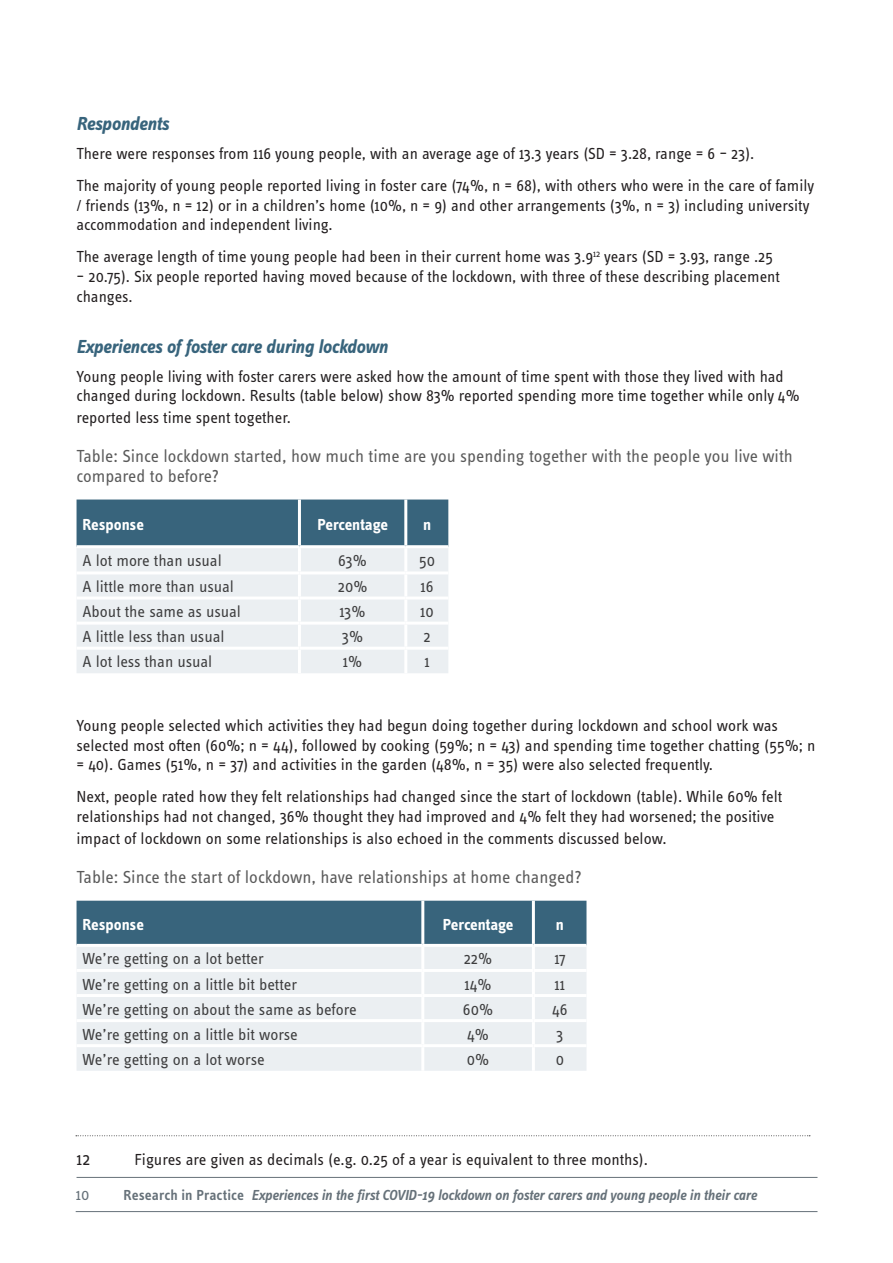
<style>
.page{position:relative;width:893px;height:1263px;background:#fff}
.page>*{position:absolute;margin:0;border:0;box-sizing:border-box;transform-origin:0 0}
.Heading_3{font:italic 700 19.5px "Info Text Pro";letter-spacing:-.01em;color:#38647c}
.Subtitle{font:18px/19.5px "Info Text Pro";color:#5a5a5a}
.t1{font:18px "Info Text Pro";color:#231f20}
.t2{font:16.5px/19.8px "Info Text Pro";color:#231f20}
.t3{font:16.5px "Info Text Pro";color:#3e3e3f}
.t4{font:700 16.5px "Info Text Pro";letter-spacing:-.01em;color:#fff}
.t5{font:16.5px "Info Text Pro";color:#667179}
.t6{font:italic 600 15px "Info Text Pro";letter-spacing:-.005em;color:#667179}
.s1{font-style:normal}
</style>
<div class="page">
<hr style="left:76px;top:1211px;width:741px;height:1px;background:#667179">
<hr style="left:77px;top:1177px;width:740px;height:1px;background:#667179">
<div style="left:77px;top:499px;width:371px;height:46px;background:#38647c"></div>
<div style="left:77px;top:548px;width:371px;height:125px;background:#ebeff2"></div>
<hr style="left:298px;top:499px;width:3px;height:46px;background:#fff">
<hr style="left:404px;top:499px;width:3px;height:46px;background:#fff">
<hr style="left:298px;top:548px;width:3px;height:23px;background:#fff">
<hr style="left:404px;top:548px;width:3px;height:23px;background:#fff">
<hr style="left:77px;top:571px;width:222px;height:3px;background:#fff">
<hr style="left:299px;top:571px;width:107px;height:3px;background:#fff">
<hr style="left:298px;top:574px;width:3px;height:22px;background:#fff">
<hr style="left:406px;top:571px;width:42px;height:3px;background:#fff">
<hr style="left:404px;top:574px;width:3px;height:22px;background:#fff">
<hr style="left:77px;top:596px;width:222px;height:3px;background:#fff">
<hr style="left:299px;top:596px;width:107px;height:3px;background:#fff">
<hr style="left:298px;top:599px;width:3px;height:23px;background:#fff">
<hr style="left:406px;top:596px;width:42px;height:3px;background:#fff">
<hr style="left:404px;top:599px;width:3px;height:23px;background:#fff">
<hr style="left:77px;top:622px;width:222px;height:3px;background:#fff">
<hr style="left:299px;top:622px;width:107px;height:3px;background:#fff">
<hr style="left:298px;top:625px;width:3px;height:22px;background:#fff">
<hr style="left:406px;top:622px;width:42px;height:3px;background:#fff">
<hr style="left:404px;top:625px;width:3px;height:22px;background:#fff">
<hr style="left:77px;top:647px;width:222px;height:3px;background:#fff">
<hr style="left:299px;top:647px;width:107px;height:3px;background:#fff">
<hr style="left:298px;top:650px;width:3px;height:23px;background:#fff">
<hr style="left:406px;top:647px;width:42px;height:3px;background:#fff">
<hr style="left:404px;top:650px;width:3px;height:23px;background:#fff">
<div style="left:77px;top:901px;width:509px;height:43px;background:#38647c"></div>
<div style="left:77px;top:947px;width:509px;height:124px;background:#ebeff2"></div>
<hr style="left:421px;top:901px;width:3px;height:43px;background:#fff">
<hr style="left:532px;top:901px;width:3px;height:43px;background:#fff">
<hr style="left:421px;top:947px;width:3px;height:22px;background:#fff">
<hr style="left:532px;top:947px;width:3px;height:22px;background:#fff">
<hr style="left:77px;top:969px;width:346px;height:3px;background:#fff">
<hr style="left:423px;top:969px;width:110px;height:3px;background:#fff">
<hr style="left:421px;top:972px;width:3px;height:22px;background:#fff">
<hr style="left:533px;top:969px;width:53px;height:3px;background:#fff">
<hr style="left:532px;top:972px;width:3px;height:22px;background:#fff">
<hr style="left:77px;top:994px;width:346px;height:3px;background:#fff">
<hr style="left:423px;top:994px;width:110px;height:3px;background:#fff">
<hr style="left:421px;top:997px;width:3px;height:22px;background:#fff">
<hr style="left:533px;top:994px;width:53px;height:3px;background:#fff">
<hr style="left:532px;top:997px;width:3px;height:22px;background:#fff">
<hr style="left:77px;top:1019px;width:346px;height:3px;background:#fff">
<hr style="left:423px;top:1019px;width:110px;height:3px;background:#fff">
<hr style="left:421px;top:1022px;width:3px;height:22px;background:#fff">
<hr style="left:533px;top:1019px;width:53px;height:3px;background:#fff">
<hr style="left:532px;top:1022px;width:3px;height:22px;background:#fff">
<hr style="left:77px;top:1044px;width:346px;height:3px;background:#fff">
<hr style="left:423px;top:1044px;width:110px;height:3px;background:#fff">
<hr style="left:421px;top:1047px;width:3px;height:24px;background:#fff">
<hr style="left:533px;top:1044px;width:53px;height:3px;background:#fff">
<hr style="left:532px;top:1047px;width:3px;height:24px;background:#fff">
<svg style="left:76px;top:1135px;width:734px;height:1px"></svg>
<p class="Heading_3" style="left:77px;top:112px;width:94px">Respondents</p>
<p class="t2" style="left:77px;top:143px;width:679px">There were responses from 116 young people, with an average age of 13.3 years (SD = 3.28, range = 6 – 23).</p>
<p class="t2" style="left:77px;top:175px;width:739px">The majority of young people reported living in foster care (74%, n = 68), with others who were in the care of family / friends (13%, n = 12) or in a children’s home (10%, n = 9) and other arrangements (3%, n = 3) including university accommodation and independent living.</p>
<p class="t2" style="left:77px;top:246px;width:698px">The average length of time young people had been in their current home was 3.9<sup>12</sup> years (SD = 3.93, range .25</p>
<p class="t2" style="left:77px;top:266px;width:705px">– 20.75). Six people reported having moved because of the lockdown, with three of these describing placement changes.</p>
<p class="Heading_3" style="left:77px;top:335px;width:313px">Experiences of foster care during lockdown</p>
<p class="t2" style="left:77px;top:366px;width:725px">Young people living with foster carers were asked how the amount of time spent with those they lived with had changed during lockdown. Results (table below) show 83% reported spending more time together while only 4%</p>
<p class="t2" style="left:77px;top:407px;width:216px">reported less time spent together.</p>
<p class="Subtitle" style="left:77px;top:446px;width:718px">Table: Since lockdown started, how much time are you spending together with the people you live with compared to before?</p>
<p class="t4" style="left:83px;top:514px;width:63px">Response</p>
<p class="t4" style="left:317px;top:514px;width:72px">Percentage</p>
<p class="t4" style="left:423px;top:514px;width:10px">n</p>
<p class="t3" style="left:83px;top:550px;width:141px">A lot more than usual</p>
<p class="t3" style="left:338px;top:550px;width:30px">63%</p>
<p class="t3" style="left:419px;top:550px;width:18px">50</p>
<p class="t3" style="left:83px;top:577px;width:153px">A little more than usual</p>
<p class="t3" style="left:338px;top:577px;width:31px">20%</p>
<p class="t3" style="left:421px;top:577px;width:15px">16</p>
<p class="t3" style="left:83px;top:602px;width:160px">About the same as usual</p>
<p class="t3" style="left:340px;top:602px;width:28px">13%</p>
<p class="t3" style="left:420px;top:602px;width:15px">10</p>
<p class="t3" style="left:83px;top:627px;width:144px">A little less than usual</p>
<p class="t3" style="left:342px;top:627px;width:23px">3%</p>
<p class="t3" style="left:423px;top:627px;width:9px">2</p>
<p class="t3" style="left:83px;top:652px;width:131px">A lot less than usual</p>
<p class="t3" style="left:343px;top:652px;width:21px">1%</p>
<p class="t3" style="left:424px;top:652px;width:7px">1</p>
<p class="t2" style="left:77px;top:715px;width:740px">Young people selected which activities they had begun doing together during lockdown and school work was selected most often (60%; n = 44), followed by cooking (59%; n = 43) and spending time together chatting (55%; n = 40). Games (51%, n = 37) and activities in the garden (48%, n = 35) were also selected frequently.</p>
<p class="t2" style="left:77px;top:786px;width:707px">Next, people rated how they felt relationships had changed since the start of lockdown (table). While 60% felt relationships had not changed, 36% thought they had improved and 4% felt they had worsened; the positive</p>
<p class="t2" style="left:77px;top:828px;width:591px">impact of lockdown on some relationships is also echoed in the comments discussed below.</p>
<p class="Subtitle" style="left:77px;top:866px;width:507px">Table: Since the start of lockdown, have relationships at home changed?</p>
<p class="t4" style="left:83px;top:914px;width:63px">Response</p>
<p class="t4" style="left:443px;top:914px;width:72px">Percentage</p>
<p class="t4" style="left:556px;top:914px;width:10px">n</p>
<p class="t3" style="left:83px;top:949px;width:183px">We’re getting on a lot better</p>
<p class="t3" style="left:464px;top:949px;width:30px">22%</p>
<p class="t3" style="left:554px;top:949px;width:13px">17</p>
<p class="t3" style="left:83px;top:974px;width:216px">We’re getting on a little bit better</p>
<p class="t3" style="left:464px;top:974px;width:29px">14%</p>
<p class="t3" style="left:555px;top:974px;width:12px">11</p>
<p class="t3" style="left:83px;top:999px;width:276px">We’re getting on about the same as before</p>
<p class="t3" style="left:463px;top:999px;width:32px">60%</p>
<p class="t3" style="left:552px;top:999px;width:17px">46</p>
<p class="t3" style="left:83px;top:1024px;width:217px">We’re getting on a little bit worse</p>
<p class="t3" style="left:467px;top:1024px;width:23px">4%</p>
<p class="t3" style="left:556px;top:1024px;width:9px">3</p>
<p class="t3" style="left:83px;top:1049px;width:184px">We’re getting on a lot worse</p>
<p class="t3" style="left:467px;top:1049px;width:24px">0%</p>
<p class="t3" style="left:556px;top:1049px;width:10px">0</p>
<p class="t1" style="left:77px;top:1148px;width:15px">12</p>
<p class="t2" style="left:135px;top:1149px;width:515px">Figures are given as decimals (e.g. 0.25 of a year is equivalent to three months).</p>
<p class="t5" style="left:76px;top:1184px;width:15px">10</p>
<p class="t6" style="left:124px;top:1186px;width:635px"><span class="s1">Research in Practice</span> Experiences in the first COVID-19 lockdown on foster carers and young people in their care</p>
</div>
